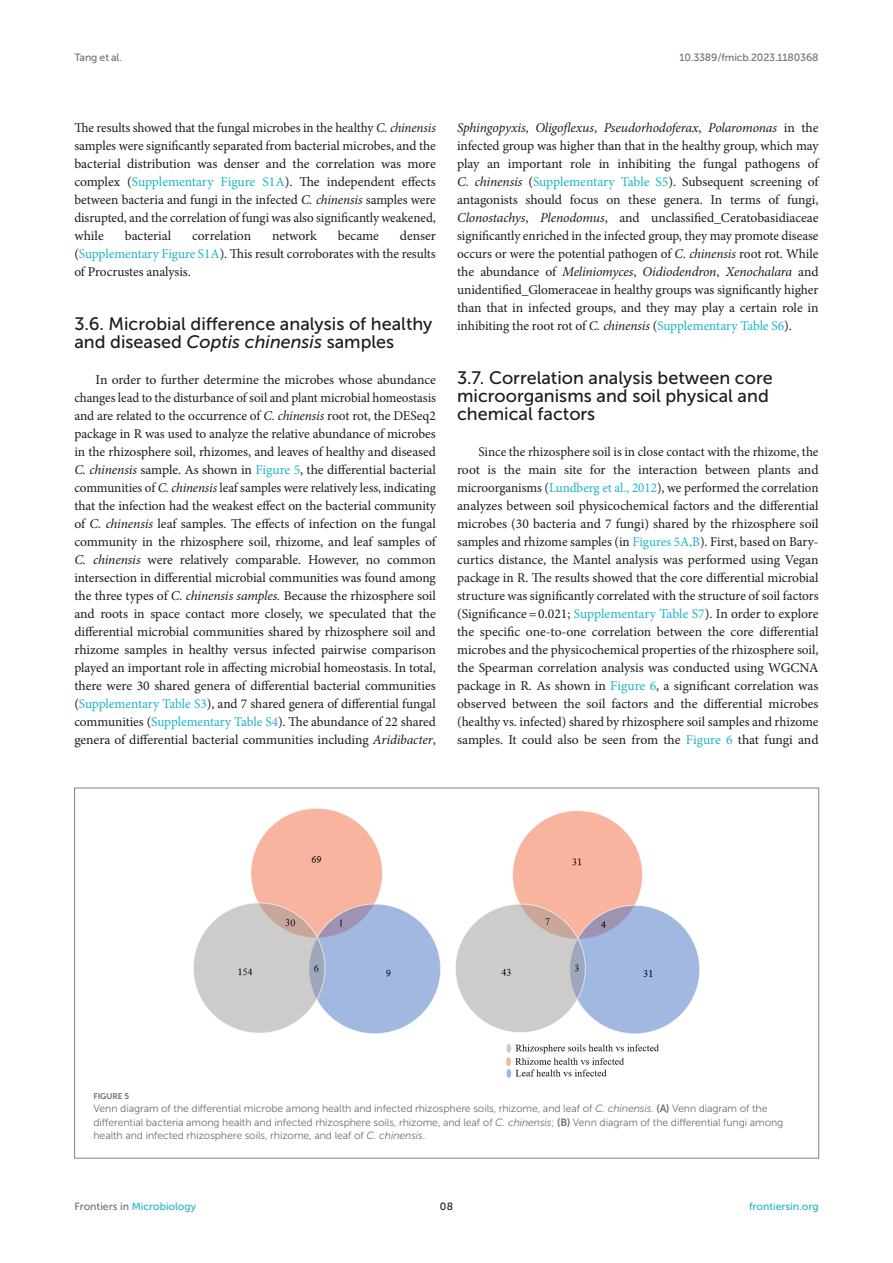
<style>
.page{position:relative;width:893px;height:1263px;background:#fff}
.page>*{position:absolute;margin:0;border:0;box-sizing:border-box;transform-origin:0 0}
.HEAD_2{font:18px/18px "Museo Sans 500";color:#1b1c1b}
.TEXT_FLUSH{font:13.5px/18px "Minion Pro";letter-spacing:-.005em;color:#1b1c1b;text-align:justify}
.TEXT{font:13.5px/18px "Minion Pro";letter-spacing:-.005em;color:#1b1c1b;text-align:justify}
.FIG_LEG{font:10.5px/13.5px "Museo Sans 300";letter-spacing:-.01em;color:#706f70}
.t1{font:10.5px "Museo Sans 500";color:#1db5c3}
.t2{font:10.5px "Museo Sans 500";letter-spacing:-.015em;color:#706f70}
.t3{font:10.5px "Museo Sans 500";color:#1b1c1b}
.FIG_HD{font:8.25px "Museo Sans 700";letter-spacing:-.01em;color:#706f70}
.s1{font-style:italic}
.s2{color:#1db5c3}
.s3{font-family:"Museo Sans 700"}
.s4{color:#706f70}
</style>
<div class="page">
<img style="left:193px;top:808px;width:507px;height:270px">
<p class="t2" style="left:74px;top:51px;width:49px">Tang et al.</p>
<p class="t2" style="left:680px;top:51px;width:140px">10.3389/fmicb.2023.1180368</p>
<p class="TEXT" style="left:74px;top:119px;width:363px">The results showed that the fungal microbes in the healthy <span class="s1">C. chinensis </span>samples were significantly separated from bacterial microbes, and the bacterial distribution was denser and the correlation was more complex (<span class="s2">Supplementary Figure S1A</span>). The independent effects between bacteria and fungi in the infected <span class="s1">C. chinensis</span> samples were disrupted, and the correlation of fungi was also significantly weakened, while</p>
<p class="TEXT" style="left:74px;top:227px;width:363px;text-indent:325px">denser (<span class="s2">Supplementary Figure S1A</span>). This result corroborates with the results of Procrustes analysis.</p>
<p class="HEAD_2" style="left:74px;top:315px;width:360px">3.6. Microbial difference analysis of healthy and diseased <span class="s1">Coptis chinensis</span> samples</p>
<p class="TEXT_FLUSH" style="left:74px;top:371px;width:363px;text-indent:21px">In order to further determine the microbes whose abundance changes lead to the disturbance of soil and plant microbial homeostasis and are related to the occurrence of <span class="s1">C. chinensis</span> root rot, the DESeq2 package in R was used to analyze the relative abundance of microbes in the rhizosphere soil, rhizomes, and leaves of healthy and diseased <span class="s1">C. chinensis</span> sample. As shown in <span class="s2">Figure 5</span>, the differential bacterial communities of <span class="s1">C. chinensis</span> leaf samples were relatively less, indicating that the infection had the weakest effect on the bacterial community of <span class="s1">C. chinensis</span> leaf samples. The effects of infection on the fungal community in the rhizosphere soil, rhizome, and leaf samples of <span class="s1">C. chinensis</span> were relatively comparable. However, no common intersection in differential microbial communities was found among the three types of <span class="s1">C. chinensis samples.</span> Because the rhizosphere soil and roots in space contact more closely, we speculated that the differential microbial communities shared by rhizosphere soil and rhizome samples in healthy versus infected pairwise comparison played an important role in affecting microbial homeostasis. In total, there were 30 shared genera of differential bacterial communities (<span class="s2">Supplementary Table S3</span>), and 7 shared genera of differential fungal communities (<span class="s2">Supplementary Table S4</span>). The abundance of 22 shared genera of differential bacterial communities including <span class="s1">Aridibacter</span>,</p>
<p class="TEXT" style="left:125px;top:227px;width:48px">bacterial</p>
<p class="TEXT" style="left:192px;top:227px;width:60px">correlation</p>
<p class="TEXT" style="left:272px;top:227px;width:46px">network</p>
<p class="TEXT" style="left:338px;top:227px;width:43px">became</p>
<p class="TEXT_FLUSH" style="left:457px;top:119px;width:363px"><span class="s1">Sphingopyxis</span>, <span class="s1">Oligoflexus</span>, <span class="s1">Pseudorhodoferax</span>, <span class="s1">Polaromonas</span> in the infected group was higher than that in the healthy group, which may play an important role in inhibiting the fungal pathogens of <span class="s1">C. chinensis</span> (<span class="s2">Supplementary Table S5</span>). Subsequent screening of antagonists should focus on these genera. In terms of fungi, <span class="s1">Clonostachys</span>, <span class="s1">Plenodomus</span>, and unclassified_Ceratobasidiaceae significantly enriched in the infected group, they may promote disease occurs or were the potential pathogen of <span class="s1">C. chinensis</span> root rot. While the abundance of <span class="s1">Meliniomyces</span>, <span class="s1">Oidiodendron</span>, <span class="s1">Xenochalara</span> and unidentified_Glomeraceae in healthy groups was significantly higher than that in infected groups, and they may play a certain role in inhibiting the root rot of <span class="s1">C. chinensis</span> (<span class="s2">Supplementary Table S6</span>).</p>
<p class="HEAD_2" style="left:457px;top:369px;width:317px">3.7. Correlation analysis between core microorganisms and soil physical and chemical factors</p>
<p class="TEXT_FLUSH" style="left:457px;top:443px;width:363px;text-indent:21px">Since the rhizosphere soil is in close contact with the rhizome, the root is the main site for the interaction between plants and microorganisms (<span class="s2">Lundberg et al., 2012</span>), we performed the correlation analyzes between soil physicochemical factors and the differential microbes (30 bacteria and 7 fungi) shared by the rhizosphere soil samples and rhizome samples (in <span class="s2">Figures 5A,B</span>). First, based on Bary&shy;curtics distance, the Mantel analysis was performed using Vegan package in R. The results showed that the core differential microbial structure was significantly correlated with the structure of soil factors (Significance=0.021; <span class="s2">Supplementary Table S7</span>). In order to explore the specific one-to-one correlation between the core differential microbes and the physicochemical properties of the rhizosphere soil, the Spearman correlation analysis was conducted using WGCNA package in R. As shown in <span class="s2">Figure 6</span>, a significant correlation was observed between the soil factors and the differential microbes (healthy vs. infected) shared by rhizosphere soil samples and rhizome samples. It could also be seen from the <span class="s2">Figure 6</span> that fungi and</p>
<p class="FIG_HD" style="left:94px;top:1091px;width:37px">FIGURE 5</p>
<p class="FIG_LEG" style="left:94px;top:1102px;width:691px">Venn diagram of the differential microbe among health and infected rhizosphere soils, rhizome, and leaf of <span class="s1">C. chinensis</span>. <span class="s3">(A)</span> Venn diagram of the differential bacteria among health and infected rhizosphere soils, rhizome, and leaf of <span class="s1">C. chinensis</span>; <span class="s3">(B)</span> Venn diagram of the differential fungi among health and infected rhizosphere soils, rhizome, and leaf of <span class="s1">C. chinensis</span>.</p>
<p class="t1" style="left:74px;top:1200px;width:123px"><span class="s4">Frontiers in</span> Microbiology</p>
<p class="t3" style="left:440px;top:1200px;width:15px">08</p>
<p class="t1" style="left:749px;top:1200px;width:71px">frontiersin.org</p>
</div>
